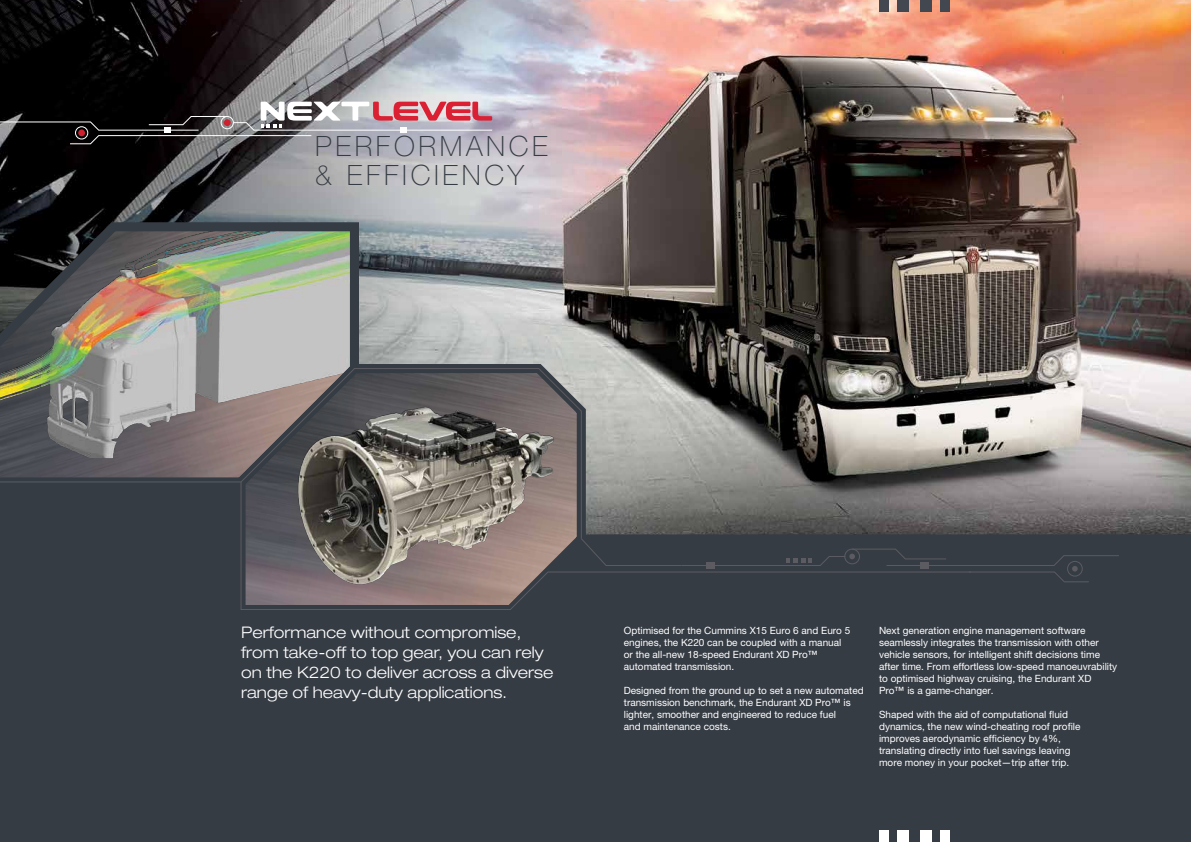
<style>
.page{position:relative;width:1191px;height:842px;background:#fff}
.page>*{position:absolute;margin:0;border:0;box-sizing:border-box;transform-origin:0 0}
.t1{font:100 28px/29.5px "Helvetica Neue";letter-spacing:.13em;color:#363c44}
.t2{font:300 expanded 16px/20px "Helvetica Neue LT Pro";color:#fff}
.t3{font:10px/12px "Helvetica Neue LT Pro";color:#fff}
.s1{font-family:"Helvetica LT Std"}
</style>
<div class="page">
<div style="left:0;top:326px;width:1191px;height:516px;background:#363c44"></div>
<img style="left:0;top:0;width:1191px;height:535px">
<svg style="left:0;top:102px;width:493px;height:42px;background:#6d6266"></svg>
<div style="left:879px;top:0;width:9px;height:11px;background:#43474f"></div>
<div style="left:940px;top:0;width:9px;height:11px;background:#43474f"></div>
<div style="left:920px;top:0;width:11px;height:11px;background:#43474f"></div>
<div style="left:897px;top:0;width:11px;height:11px;background:#43474f"></div>
<div style="left:879px;top:831px;width:9px;height:11px;background:#fff"></div>
<div style="left:940px;top:831px;width:9px;height:11px;background:#fff"></div>
<div style="left:920px;top:831px;width:11px;height:11px;background:#fff"></div>
<div style="left:897px;top:831px;width:11px;height:11px;background:#fff"></div>
<img style="left:0;top:218px;width:363px;height:150px">
<svg style="left:232px;top:359px;width:362px;height:122px"></svg>
<svg style="left:0;top:368px;width:582px;height:167px"></svg>
<svg style="left:240px;top:481px;width:731px;height:129px"></svg>
<svg style="left:580px;top:538px;width:539px;height:44px"></svg>
<h1 class="t1" style="left:315px;top:131px;width:234px">PERFORMANCE &amp; EFFICIENCY</h1>
<p class="t3" style="left:624px;top:624px;width:228px">Optimised for the Cummins X15 Euro 6 and Euro 5 engines, the K220 can be coupled with a manual or the all-new 18-speed Endurant XD Pro<span class="s1">™ </span>automated transmission.</p>
<p class="t3" style="left:624px;top:684px;width:241px">Designed from the ground up to set a new automated transmission benchmark, the Endurant XD Pro<span class="s1">™</span> is lighter, smoother and engineered to reduce fuel<br>and maintenance costs.</p>
<h2 class="t2" style="left:241px;top:622px;width:314px">Performance without compromise, from take-off to top gear, you can rely on the K220 to deliver across a diverse range of heavy-duty applications.</h2>
<p class="t3" style="left:879px;top:624px;width:240px">Next generation engine management software seamlessly integrates the transmission with other vehicle sensors, for intelligent shift decisions time after time. From effortless low-speed manoeuvrability to optimised highway cruising, the Endurant XD Pro<span class="s1">™</span> is a game-changer.</p>
<p class="t3" style="left:879px;top:708px;width:203px">Shaped with the aid of computational fluid dynamics, the new wind-cheating roof profile improves aerodynamic efficiency by 4%, translating directly into fuel savings leaving more money in your pocket—trip after trip.</p>
</div>
